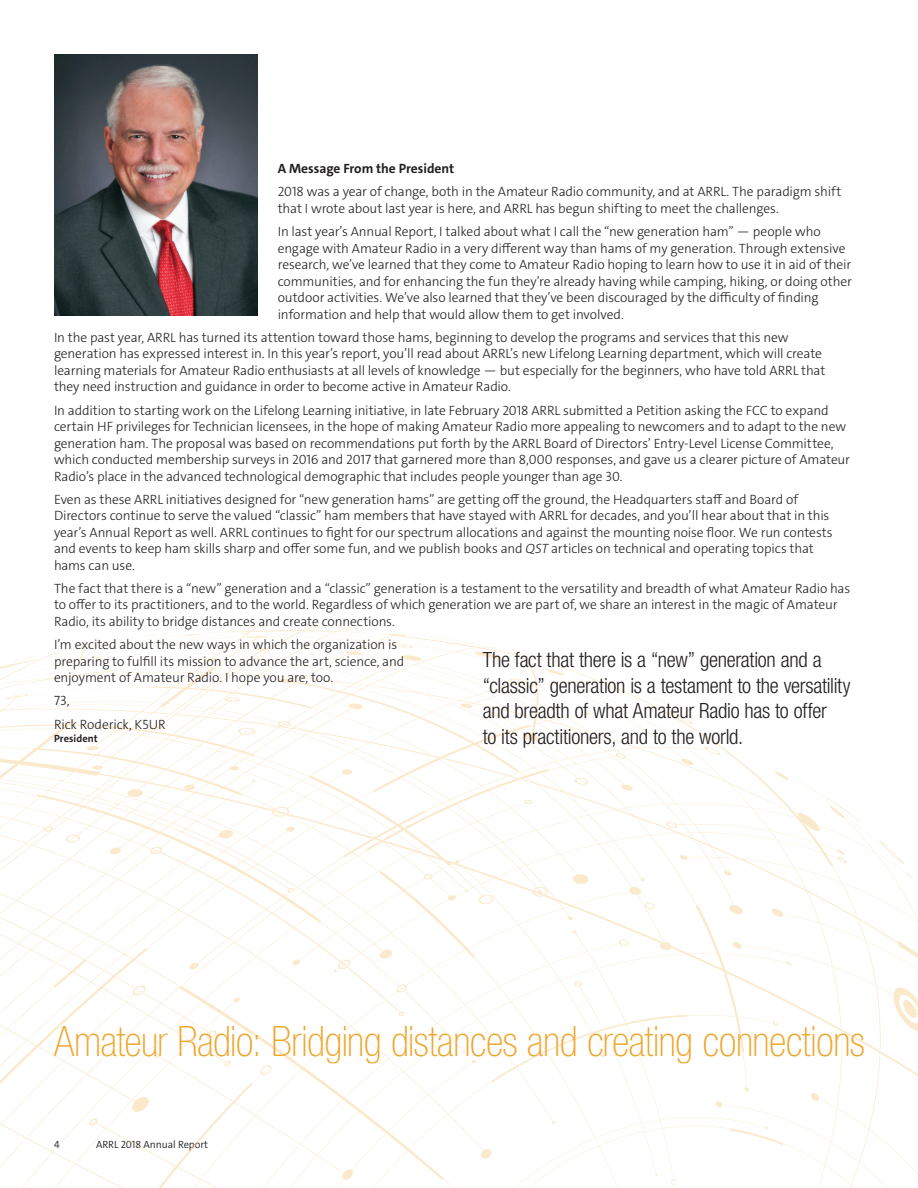
<style>
.page{position:relative;width:918px;height:1188px;background:#fff}
.page>*{position:absolute;margin:0;border:0;box-sizing:border-box;transform-origin:0 0}
.t1{font:100 condensed 42px "Helvetica Neue LT Std";letter-spacing:-.015em;color:#efa62c}
.t2{font:300 condensed 21px/25.5px "Helvetica Neue LT Std";letter-spacing:-.015em;color:#231f20}
.t3{font:300 13.5px/16.5px "The Sans C4 s";letter-spacing:-.01em;color:#231f20}
.t4{font:700 13.5px "The Sans C4 s";color:#231f20}
.t5{font:300 10.5px "The Sans C4 s";letter-spacing:-.005em;color:#231f20}
.t6{font:700 10.5px "The Sans C4 s";letter-spacing:.01em;color:#231f20}
.s1{font-style:italic}
</style>
<div class="page">
<img style="left:54px;top:54px;width:204px;height:261px">
<svg style="left:0;top:626px;width:918px;height:562px"></svg>
<p class="t4" style="left:278px;top:160px;width:178px">A Message From the President</p>
<p class="t3" style="left:278px;top:184px;width:565px">2018 was a year of change, both in the Amateur Radio community, and at ARRL. The paradigm shift that I wrote about last year is here, and ARRL has begun shifting to meet the challenges.</p>
<p class="t3" style="left:278px;top:223px;width:576px">In last year’s Annual Report, I talked about what I call the “new generation ham” — people who engage with Amateur Radio in a very different way than hams of my generation. Through extensive research, we’ve learned that they come to Amateur Radio hoping to learn how to use it in aid of their communities, and for enhancing the fun they’re already having while camping, hiking, or doing other outdoor activities. We’ve also learned that they’ve been discouraged by the difficulty of finding information and help that would allow them to get involved.</p>
<p class="t3" style="left:54px;top:329px;width:773px">In the past year, ARRL has turned its attention toward those hams, beginning to develop the programs and services that this new generation has expressed interest in. In this year’s report, you’ll read about ARRL’s new Lifelong Learning department, which will create learning materials for Amateur Radio enthusiasts at all levels of knowledge — but especially for the beginners, who have told ARRL that they need instruction and guidance in order to become active in Amateur Radio.</p>
<p class="t3" style="left:54px;top:402px;width:797px">In addition to starting work on the Lifelong Learning initiative, in late February 2018 ARRL submitted a Petition asking the FCC to expand certain HF privileges for Technician licensees, in the hope of making Amateur Radio more appealing to newcomers and to adapt to the new generation ham. The proposal was based on recommendations put forth by the ARRL Board of Directors’ Entry-Level License Committee, which conducted membership surveys in 2016 and 2017 that garnered more than 8,000 responses, and gave us a clearer picture of Amateur Radio’s place in the advanced technological demographic that includes people younger than age 30.</p>
<p class="t3" style="left:54px;top:491px;width:780px">Even as these ARRL initiatives designed for “new generation hams” are getting off the ground, the Headquarters staff and Board of Directors continue to serve the valued “classic” ham members that have stayed with ARRL for decades, and you’ll hear about that in this year’s Annual Report as well. ARRL continues to fight for our spectrum allocations and against the mounting noise floor. We run contests and events to keep ham skills sharp and offer some fun, and we publish books and <span class="s1">QST</span> articles on technical and operating topics that hams can use.</p>
<p class="t3" style="left:54px;top:580px;width:798px">The fact that there is a “new” generation and a “classic” generation is a testament to the versatility and breadth of what Amateur Radio has to offer to its practitioners, and to the world. Regardless of which generation we are part of, we share an interest in the magic of Amateur<br>Radio, its ability to bridge distances and create connections.</p>
<p class="t3" style="left:54px;top:637px;width:352px">I’m excited about the new ways in which the organization is preparing to fulfill its mission to advance the art, science, and enjoyment of Amateur Radio. I hope you are, too.</p>
<p class="t3" style="left:54px;top:689px;width:113px;line-height:23.2px">73,<br>Rick Roderick, K5UR</p>
<p class="t6" style="left:54px;top:732px;width:45px">President</p>
<h2 class="t2" style="left:483px;top:647px;width:369px">The fact that there is a “new” generation and a “classic” generation is a testament to the versatility and breadth of what Amateur Radio has to offer<br>to its practitioners, and to the world.</h2>
<h1 class="t1" style="left:54px;top:1017px;width:812px">Amateur Radio: Bridging distances and creating connections</h1>
<p class="t5" style="left:54px;top:1138px;width:7px">4</p>
<p class="t5" style="left:96px;top:1138px;width:113px">ARRL 2018 Annual Report</p>
</div>
